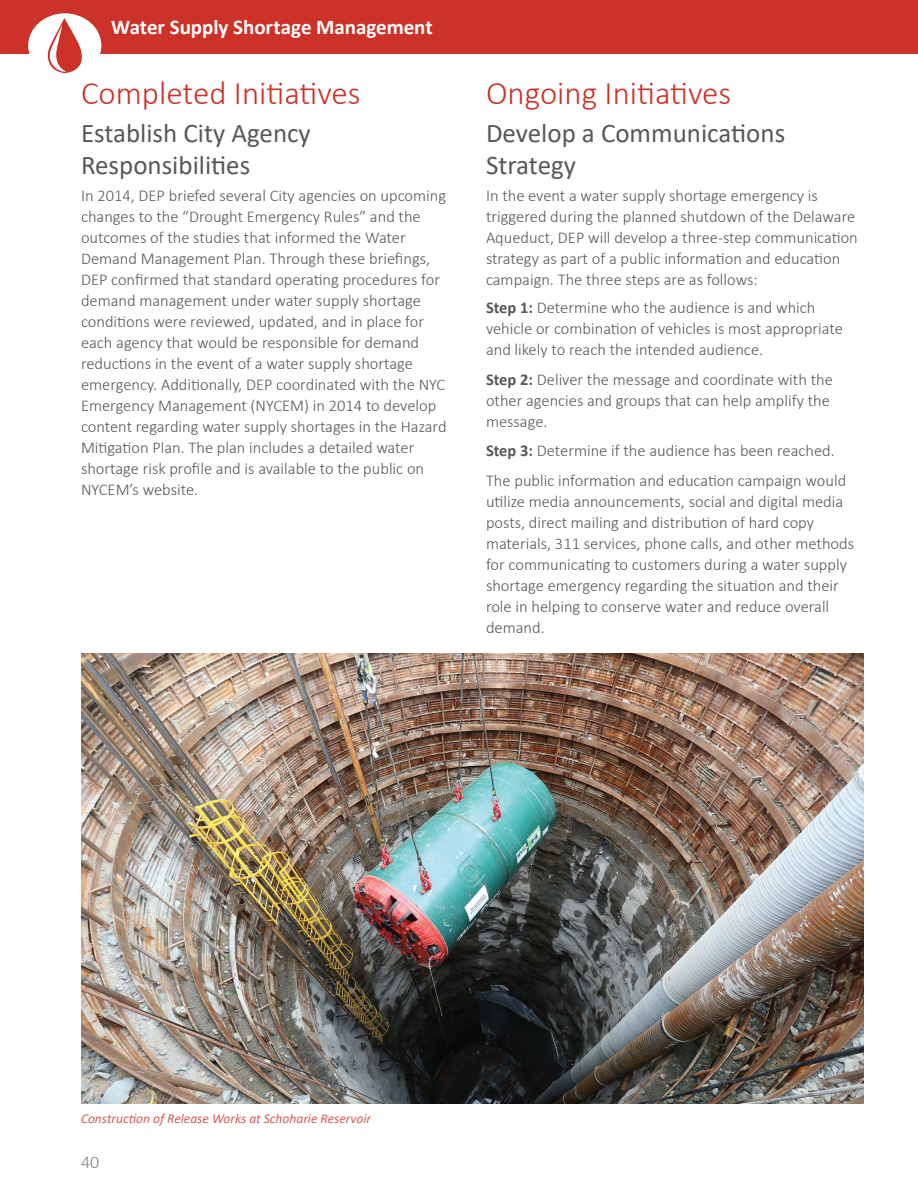
<style>
.page{position:relative;width:918px;height:1188px;background:#fff}
.page>*{position:absolute;margin:0;border:0;box-sizing:border-box;transform-origin:0 0}
.t1{font:300 33px "Calibri";color:#cc3228}
.t2{font:27px/31.5px "Calibri";color:#57585a}
.t3{font:700 21px "Calibri";letter-spacing:-.005em;color:#fff}
.t4{font:300 18px "Calibri";color:#808385}
.t5{font:300 16.5px/21px "Calibri";color:#57585a}
.t6{font:italic 13.5px "Calibri";color:#d85b52}
.s1{font-weight:700}
</style>
<div class="page">
<div style="left:0;top:0;width:918px;height:54px;background:#cc3228"></div>
<div style="left:28px;top:14px;width:73px;height:64px;background:#fff;border-radius:50%"></div>
<svg style="left:38px;top:18px;width:53px;height:55px"></svg>
<img style="left:81px;top:654px;width:783px;height:450px">
<p class="t3" style="left:111px;top:12px;width:323px">Water Supply Shortage Management</p>
<p class="t3" style="left:111px;top:12px;width:116px">Strategy Text</p>
<h1 class="t1" style="left:81px;top:72px;width:281px">Completed Initiatives</h1>
<h2 class="t2" style="left:81px;top:117px;width:231px">Establish City Agency<br>Responsibilities</h2>
<p class="t5" style="left:81px;top:185px;width:367px">In 2014, DEP briefed several City agencies on upcoming changes to the “Drought Emergency Rules” and the outcomes of the studies that informed the Water Demand Management Plan. Through these briefings, DEP confirmed that standard operating procedures for demand management under water supply shortage conditions were reviewed, updated, and in place for each agency that would be responsible for demand reductions in the event of a water supply shortage emergency. Additionally, DEP coordinated with the NYC Emergency Management (NYCEM) in 2014 to develop content regarding water supply shortages in the Hazard Mitigation Plan. The plan includes a detailed water shortage risk profile and is available to the public on NYCEM’s website.</p>
<h1 class="t1" style="left:486px;top:72px;width:247px">Ongoing Initiatives</h1>
<h2 class="t2" style="left:486px;top:117px;width:301px">Develop a Communications<br>Strategy</h2>
<p class="t5" style="left:486px;top:185px;width:373px">In the event a water supply shortage emergency is triggered during the planned shutdown of the Delaware Aqueduct, DEP will develop a three-step communication strategy as part of a public information and education campaign. The three steps are as follows:</p>
<p class="t5" style="left:486px;top:297px;width:358px"><span class="s1">Step 1:</span> Determine who the audience is and which vehicle or combination of vehicles is most appropriate and likely to reach the intended audience.</p>
<p class="t5" style="left:486px;top:369px;width:348px"><span class="s1">Step 2:</span> Deliver the message and coordinate with the other agencies and groups that can help amplify the message.</p>
<p class="t5" style="left:486px;top:436px;width:362px;line-height:29.7px"><span class="s1">Step 3:</span> Determine if the audience has been reached.<br>The public information and education campaign would</p>
<p class="t5" style="left:486px;top:491px;width:370px">utilize media announcements, social and digital media posts, direct mailing and distribution of hard copy materials, 311 services, phone calls, and other methods for communicating to customers during a water supply shortage emergency regarding the situation and their role in helping to conserve water and reduce overall demand.</p>
<p class="t6" style="left:81px;top:1110px;width:292px">Construction of Release Works at Schoharie Reservoir</p>
<p class="t4" style="left:81px;top:1151px;width:20px">40</p>
</div>
